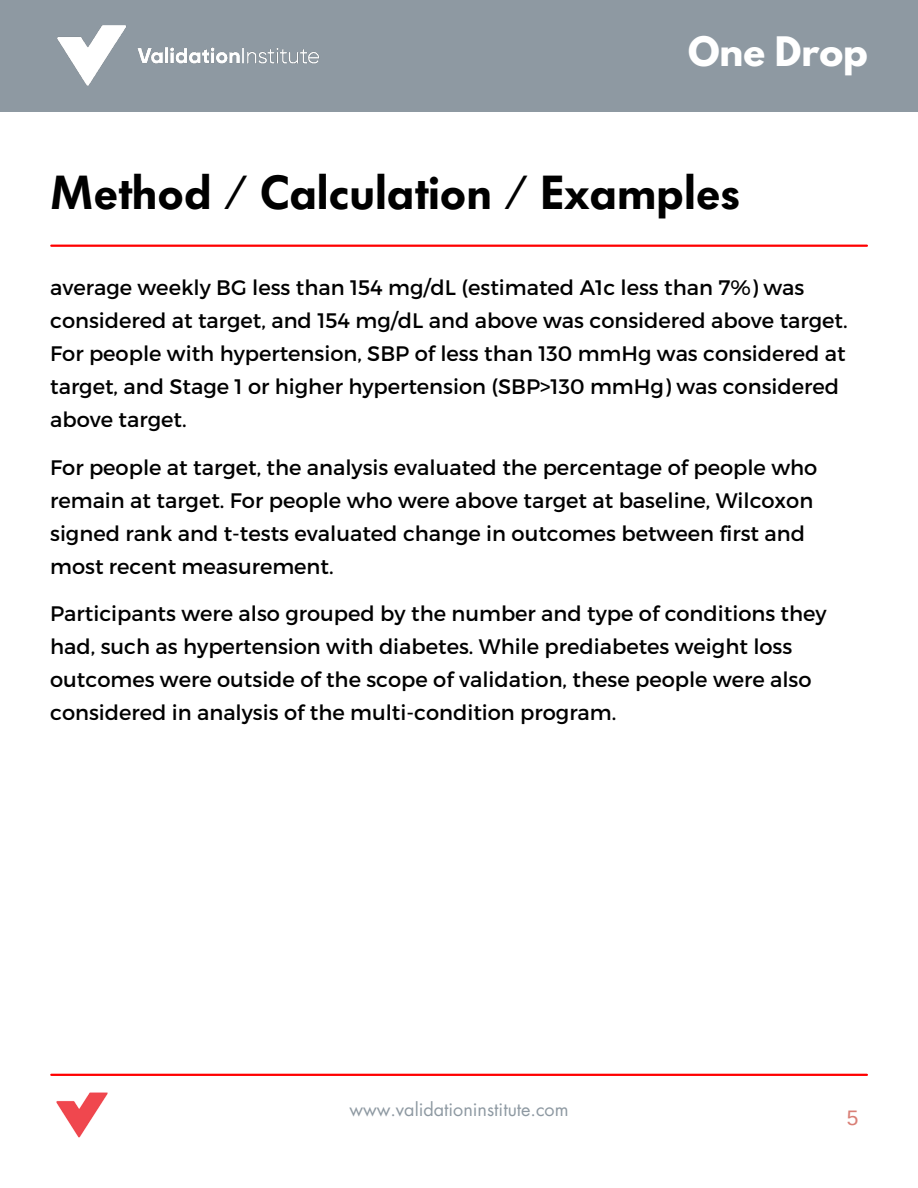
<style>
.page{position:relative;width:918px;height:1188px;background:#fff}
.page>*{position:absolute;margin:0;border:0;box-sizing:border-box;transform-origin:0 0}
.t1{font:600 47.25px "Futura BQ";color:#000}
.t2{font:700 36px "League Spartan";color:#fff}
.t3{font:21px/33px "Montserrat";color:#000}
.t4{font:21px "Arimo";color:#d97f76}
.t5{font:18px "Futura LT";color:#8e99a2}
</style>
<div class="page">
<div style="left:0;top:0;width:918px;height:111px;background:#8e99a2"></div>
<img style="left:57px;top:25px;width:262px;height:61px">
<hr style="left:51px;top:1074px;width:816px;height:2px;background:#f00">
<img style="left:56px;top:1092px;width:52px;height:46px">
<hr style="left:51px;top:245px;width:816px;height:2px;background:#f00">
<p class="t2" style="left:688px;top:34px;width:181px">One Drop</p>
<p class="t1" style="left:50px;top:165px;width:692px">Method / Calculation / Examples</p>
<p class="t3" style="left:50px;top:270px;width:799px">average weekly BG less than 154 mg/dL (estimated A1c less than 7%) was considered at target, and 154 mg/dL and above was considered above target.<br>For people with hypertension, SBP of less than 130 mmHg was considered at target, and Stage 1 or higher hypertension (SBP&gt;130 mmHg) was considered above target.</p>
<p class="t3" style="left:50px;top:449px;width:769px">For people at target, the analysis evaluated the percentage of people who remain at target. For people who were above target at baseline, Wilcoxon signed rank and t-tests evaluated change in outcomes between first and most recent measurement.</p>
<p class="t3" style="left:50px;top:596px;width:778px">Participants were also grouped by the number and type of conditions they had, such as hypertension with diabetes. While prediabetes weight loss outcomes were outside of the scope of validation, these people were also considered in analysis of the multi-condition program.</p>
<p class="t5" style="left:349px;top:1098px;width:221px">www.validationinstitute.com</p>
<p class="t4" style="left:847px;top:1106px;width:13px">5</p>
</div>
